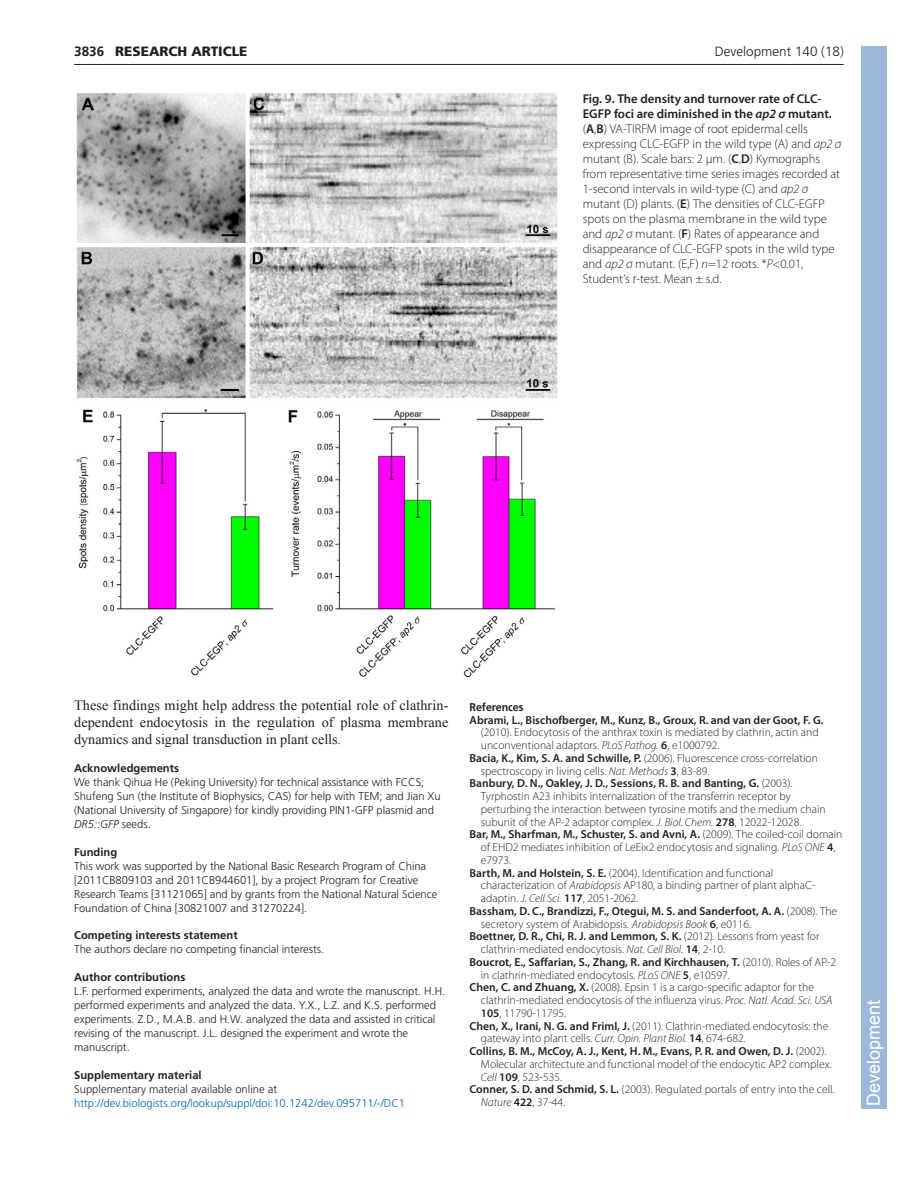
<style>
.page{position:relative;width:918px;height:1188px;background:#fff}
.page>*{position:absolute;margin:0;border:0;box-sizing:border-box;transform-origin:0 0}
.t1{font:18px "Arial";color:#fff}
.t2{font:14.25px/17.1px "Times New Roman";letter-spacing:-.005em;color:#231f20;text-align:justify}
.t3{font:900 13.5px "Frutiger LT Std";color:#231f20}
.t4{font:300 13.5px "Frutiger";color:#231f20}
.t5{font:300 12.75px/15px "Myriad Pro";color:#231f20}
.t6{font:300 11.7px "Myriad Pro";color:#231f20}
.t7{font:600 11.7px "Myriad Pro";color:#231f20}
.t8{font:300 11.25px/14.1px "Frutiger";letter-spacing:-.005em;color:#231f20}
.t9{font:700 11.25px "Frutiger LT Std";color:#231f20}
.t10{font:300 11.25px "Frutiger";color:#0166b3}
.t11{font:700 11.25px "Frutiger LT Std";color:#231f20;scale:.95 1}
.s1{font-weight:700}
.s2{font-weight:600}
.s3{font-weight:600;font-style:italic}
.s4{font-style:italic}
.s5{font-weight:300}
</style>
<div class="page">
<hr style="left:74px;top:64px;width:770px;height:1px;background:#231f20">
<img style="left:76px;top:93px;width:482px;height:585px">
<div style="left:861px;top:46px;width:25px;height:1063px;background:#9cb9db"></div>
<p class="t3" style="left:74px;top:44px;width:175px"><span class="s1">3836</span> RESEARCH ARTICLE</p>
<p class="t4" style="left:715px;top:46px;width:131px">Development 140 (18)</p>
<p class="t5" style="left:583px;top:92px;width:260px"><span class="s2">Fig. 9. The density and turnover rate of CLC-EGFP foci are diminished in the</span> <span class="s3">ap2 σ</span> <span class="s2">mutant. </span>(<span class="s2">A</span>,<span class="s2">B</span>) VA-TIRFM image of root epidermal cells expressing CLC-EGFP in the wild type (A) and <span class="s4">ap2 σ </span>mutant (B). Scale bars: 2 μm. (<span class="s2">C</span>,<span class="s2">D</span>) Kymographs from representative time series images recorded at 1-second intervals in wild-type (C) and <span class="s4">ap2 σ </span>mutant (D) plants. (<span class="s2">E</span>) The densities of CLC-EGFP spots on the plasma membrane in the wild type and <span class="s4">ap2 σ</span> mutant. (<span class="s2">F</span>) Rates of appearance and disappearance of CLC-EGFP spots in the wild type and <span class="s4">ap2 σ</span> mutant. (E,F) <span class="s4">n</span>=12 roots. *<span class="s4">P</span>&lt;0.01, Student’s <span class="s4">t</span>-test. Mean ± s.d.</p>
<p class="t2" style="left:74px;top:697px;width:376px">These findings might help address the potential role of clathrin&shy;dependent endocytosis in the regulation of plasma membrane dynamics and signal transduction in plant cells.</p>
<p class="t9" style="left:74px;top:763px;width:106px">Acknowledgements</p>
<p class="t8" style="left:74px;top:776px;width:368px">We thank Qihua He (Peking University) for technical assistance with FCCS; Shufeng Sun (the Institute of Biophysics, CAS) for help with TEM; and Jian Xu (National University of Singapore) for kindly providing PIN1-GFP plasmid and <span class="s4">DR5::GFP</span> seeds.</p>
<p class="t9" style="left:74px;top:847px;width:45px">Funding</p>
<p class="t8" style="left:74px;top:860px;width:365px">This work was supported by the National Basic Research Program of China [2011CB809103 and 2011CB944601], by a project Program for Creative Research Teams [31121065] and by grants from the National Natural Science Foundation of China [30821007 and 31270224].</p>
<p class="t9" style="left:74px;top:931px;width:165px">Competing interests statement</p>
<p class="t8" style="left:74px;top:943px;width:252px">The authors declare no competing financial interests.</p>
<p class="t9" style="left:74px;top:973px;width:113px">Author contributions</p>
<p class="t8" style="left:74px;top:985px;width:373px">L.F. performed experiments, analyzed the data and wrote the manuscript. H.H. performed experiments and analyzed the data. Y.X., L.Z. and K.S. performed experiments. Z.D., M.A.B. and H.W. analyzed the data and assisted in critical revising of the manuscript. J.L. designed the experiment and wrote the manuscript.</p>
<p class="t9" style="left:74px;top:1070px;width:129px">Supplementary material</p>
<p class="t8" style="left:74px;top:1083px;width:205px">Supplementary material available online at</p>
<p class="t10" style="left:74px;top:1098px;width:332px">http://dev.biologists.org/lookup/suppl/doi:10.1242/dev.095711/-/DC1</p>
<p class="t11" style="left:470px;top:702px;width:58px">References</p>
<p class="t7" style="left:470px;top:715px;width:355px">Abrami, L., Bischofberger, M., Kunz, B., Groux, R. and van der Goot, F. G.</p>
<p class="t6" style="left:481px;top:728px;width:339px">(2010). Endocytosis of the anthrax toxin is mediated by clathrin, actin and</p>
<p class="t6" style="left:481px;top:741px;width:240px">unconventional adaptors. <span class="s4">PLoS Pathog.</span> <span class="s2">6</span>, e1000792.</p>
<p class="t6" style="left:470px;top:754px;width:350px"><span class="s2">Bacia, K., Kim, S. A. and Schwille, P.</span> (2006). Fluorescence cross-correlation</p>
<p class="t6" style="left:481px;top:766px;width:230px">spectroscopy in living cells. <span class="s4">Nat. Methods</span> <span class="s2">3</span>, 83-89.</p>
<p class="t7" style="left:470px;top:779px;width:324px">Banbury, D. N., Oakley, J. D., Sessions, R. B. and Banting, G. <span class="s5">(2003).</span></p>
<p class="t6" style="left:481px;top:792px;width:312px">Tyrphostin A23 inhibits internalization of the transferrin receptor by</p>
<p class="t6" style="left:481px;top:805px;width:346px">perturbing the interaction between tyrosine motifs and the medium chain</p>
<p class="t6" style="left:481px;top:817px;width:322px">subunit of the AP-2 adaptor complex. <span class="s4">J. Biol. Chem.</span> <span class="s2">278</span>, 12022-12028.</p>
<p class="t7" style="left:470px;top:830px;width:374px">Bar, M., Sharfman, M., Schuster, S. and Avni, A. <span class="s5">(2009). The coiled-coil domain</span></p>
<p class="t6" style="left:481px;top:843px;width:356px">of EHD2 mediates inhibition of LeEix2 endocytosis and signaling. <span class="s4">PLoS ONE</span> <span class="s2">4</span>,</p>
<p class="t6" style="left:481px;top:856px;width:32px">e7973.</p>
<p class="t6" style="left:470px;top:868px;width:305px"><span class="s2">Barth, M. and Holstein, S. E.</span> (2004). Identification and functional</p>
<p class="t6" style="left:481px;top:881px;width:336px">characterization of <span class="s4">Arabidopsis</span> AP180, a binding partner of plant alphaC-</p>
<p class="t6" style="left:481px;top:894px;width:159px">adaptin. <span class="s4">J. Cell Sci.</span> <span class="s2">117</span>, 2051-2062.</p>
<p class="t7" style="left:470px;top:907px;width:369px">Bassham, D. C., Brandizzi, F., Otegui, M. S. and Sanderfoot, A. A. <span class="s5">(2008). The</span></p>
<p class="t6" style="left:481px;top:919px;width:272px">secretory system of Arabidopsis<span class="s4">. Arabidopsis Book</span> <span class="s2">6</span>, e0116.</p>
<p class="t7" style="left:470px;top:932px;width:351px">Boettner, D. R., Chi, R. J. and Lemmon, S. K. <span class="s5">(2012). Lessons from yeast for</span></p>
<p class="t6" style="left:481px;top:945px;width:246px">clathrin-mediated endocytosis. <span class="s4">Nat. Cell Biol.</span> <span class="s2">14</span>, 2-10.</p>
<p class="t7" style="left:470px;top:958px;width:368px">Boucrot, E., Saffarian, S., Zhang, R. and Kirchhausen, T. <span class="s5">(2010). Roles of AP-2</span></p>
<p class="t6" style="left:481px;top:970px;width:250px">in clathrin-mediated endocytosis. <span class="s4">PLoS ONE</span> <span class="s2">5</span>, e10597.</p>
<p class="t6" style="left:470px;top:983px;width:346px"><span class="s2">Chen, C. and Zhuang, X.</span> (2008). Epsin 1 is a cargo-specific adaptor for the</p>
<p class="t6" style="left:481px;top:996px;width:353px">clathrin-mediated endocytosis of the influenza virus. <span class="s4">Proc. Natl. Acad. Sci. USA</span></p>
<p class="t6" style="left:481px;top:1009px;width:87px"><span class="s2">105</span>, 11790-11795.</p>
<p class="t6" style="left:470px;top:1021px;width:360px"><span class="s2">Chen, X., Irani, N. G. and Friml, J.</span> (2011). Clathrin-mediated endocytosis: the</p>
<p class="t6" style="left:481px;top:1034px;width:266px">gateway into plant cells. <span class="s4">Curr. Opin. Plant Biol.</span> <span class="s2">14</span>, 674-682.</p>
<p class="t7" style="left:470px;top:1047px;width:358px">Collins, B. M., McCoy, A. J., Kent, H. M., Evans, P. R. and Owen, D. J. <span class="s5">(2002).</span></p>
<p class="t6" style="left:481px;top:1060px;width:352px">Molecular architecture and functional model of the endocytic AP2 complex.</p>
<p class="t6" style="left:481px;top:1072px;width:83px"><span class="s4">Cell</span> <span class="s2">109</span>, 523-535.</p>
<p class="t6" style="left:470px;top:1085px;width:366px"><span class="s2">Conner, S. D. and Schmid, S. L.</span> (2003). Regulated portals of entry into the cell.</p>
<p class="t6" style="left:481px;top:1098px;width:86px"><span class="s4">Nature</span> <span class="s2">422</span>, 37-44.</p>
<h1 class="t1" style="left:862px;top:1106px;width:108px;rotate:-90deg">Development</h1>
</div>
